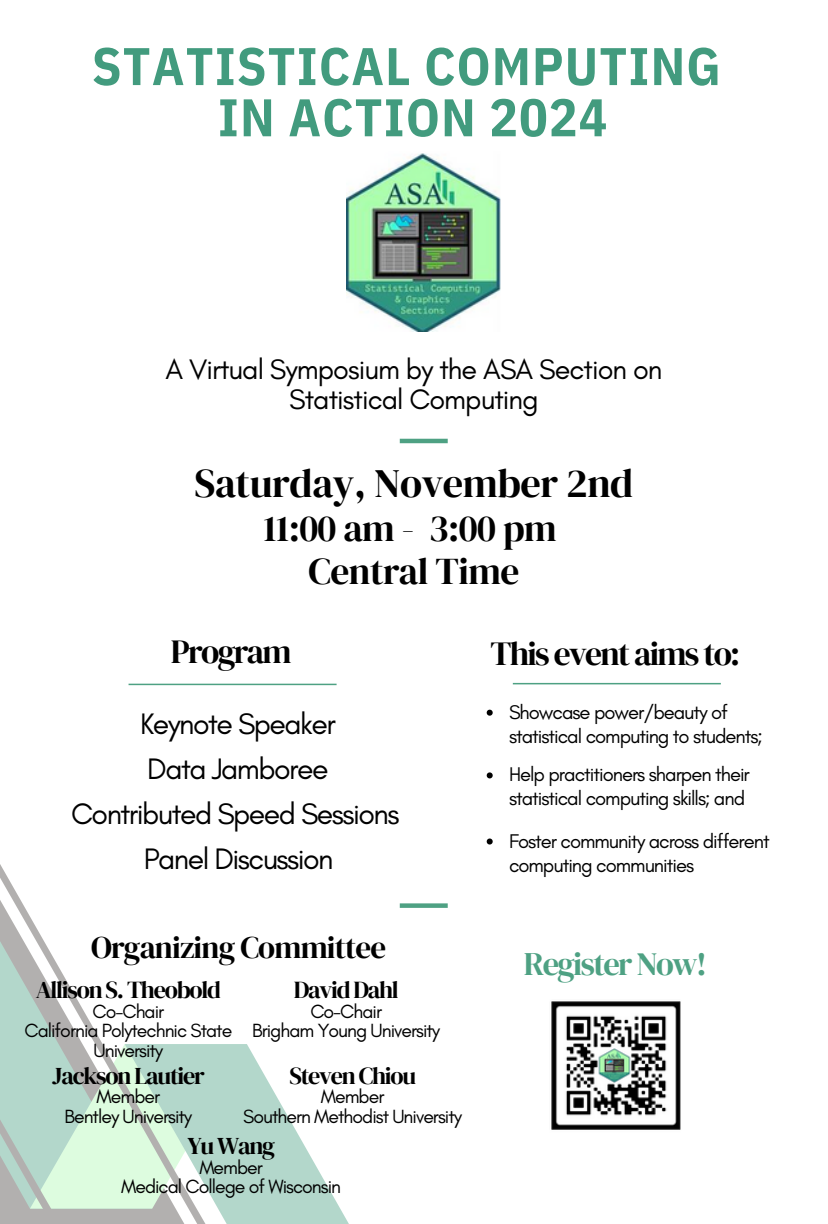
<style>
.page{position:relative;width:828px;height:1224px;background:#fff}
.page>*{position:absolute;margin:0;border:0;box-sizing:border-box;transform-origin:0 0}
.t1{font:700 53px/51.2px "IBM Plex Sans Cond";letter-spacing:.025em;color:#429b7e;text-align:center}
.t2{font:40.4px "DM Serif Display";letter-spacing:-.01em;color:#000}
.t3{font:37.4px/43.6px "DM Serif Display";letter-spacing:-.015em;color:#000;text-align:center}
.t4{font:33.4px "DM Serif Display";letter-spacing:-.05em;color:#000}
.t5{font:32.6px "DM Serif Display";letter-spacing:-.05em;color:#4ea183}
.t6{font:31px "DM Serif Display";letter-spacing:-.025em;color:#000}
.t7{font:30.2px "Glacial Indifference";letter-spacing:-.05em;color:#000}
.t8{font:28.8px/30px "Glacial Indifference";letter-spacing:-.03em;color:#000;text-align:center}
.t9{font:24.2px "DM Serif Display";letter-spacing:-.05em;color:#000}
.t10{font:20.2px/24px "Glacial Indifference";letter-spacing:-.05em;color:#000}
.t11{font:19.4px/19.6px "Glacial Indifference";letter-spacing:-.05em;color:#000;text-align:center}
</style>
<div class="page">
<img style="left:346px;top:153px;width:155px;height:179px">
<hr style="left:400px;top:439px;width:48px;height:4px;background:#4ea183">
<img style="left:551px;top:1001px;width:130px;height:129px">
<hr style="left:129px;top:684px;width:208px;height:1px;background:#4ea183">
<div style="left:400px;top:903px;width:48px;height:5px;background:#4ea183"></div>
<hr style="left:513px;top:683px;width:208px;height:1px;background:#4ea183">
<svg style="left:208px;top:1044px;width:141px;height:180px;fill:#b3d7cb"></svg>
<svg style="left:0;top:864px;width:208px;height:360px"></svg>
<svg style="left:487px;top:710px;width:6px;height:6px"></svg>
<svg style="left:487px;top:772px;width:6px;height:6px"></svg>
<svg style="left:487px;top:839px;width:6px;height:6px"></svg>
<h4 class="t1" style="left:92px;top:40px;width:630px">STATISTICAL COMPUTING<br>IN ACTION 2024</h4>
<h2 class="t8" style="left:165px;top:353px;width:499px">A Virtual Symposium by the ASA Section on<br>Statistical Computing</h2>
<h2 class="t2" style="left:195px;top:455px;width:440px">Saturday, November 2nd</h2>
<h3 class="t3" style="left:264px;top:506px;width:295px">11:00 am - 3:00 pm<br>Central Time</h3>
<h3 class="t4" style="left:171px;top:629px;width:122px">Program</h3>
<p class="t7" style="left:140px;top:706px;width:197px">Keynote Speaker</p>
<h3 class="t7" style="left:147px;top:751px;width:183px">Data Jamboree</h3>
<h3 class="t7" style="left:71px;top:795px;width:330px">Contributed Speed Sessions</h3>
<p class="t7" style="left:144px;top:840px;width:191px">Panel Discussion</p>
<p class="t6" style="left:91px;top:926px;width:297px">Organizing Committee</p>
<h3 class="t9" style="left:36px;top:973px;width:187px">Allison S. Theobold</h3>
<p class="t11" style="left:93px;top:1001px;width:73px">Co-Chair</p>
<p class="t11" style="left:25px;top:1021px;width:209px">California Polytechnic State<br>University</p>
<p class="t9" style="left:294px;top:973px;width:107px">David Dahl</p>
<p class="t11" style="left:310px;top:1001px;width:73px">Co-Chair</p>
<p class="t11" style="left:252px;top:1021px;width:190px">Brigham Young University</p>
<p class="t9" style="left:52px;top:1059px;width:154px">Jackson Lautier</p>
<p class="t11" style="left:97px;top:1087px;width:65px">Member</p>
<p class="t11" style="left:65px;top:1106px;width:129px">Bentley University</p>
<p class="t9" style="left:289px;top:1059px;width:128px">Steven Chiou</p>
<p class="t11" style="left:321px;top:1087px;width:65px">Member</p>
<h3 class="t11" style="left:243px;top:1106px;width:220px">Southern Methodist University</h3>
<p class="t9" style="left:187px;top:1129px;width:89px">Yu Wang</p>
<p class="t11" style="left:199px;top:1157px;width:65px">Member</p>
<p class="t11" style="left:121px;top:1177px;width:221px">Medical College of Wisconsin</p>
<h3 class="t4" style="left:491px;top:630px;width:251px">This event aims to:</h3>
<p class="t10" style="left:509px;top:700px;width:255px">Showcase power/beauty of statistical computing to students;</p>
<p class="t10" style="left:509px;top:762px;width:242px">Help practitioners sharpen their statistical computing skills; and</p>
<p class="t10" style="left:509px;top:828px;width:262px">Foster community across different computing communities</p>
<h3 class="t5" style="left:524px;top:942px;width:184px">Register Now!</h3>
</div>
